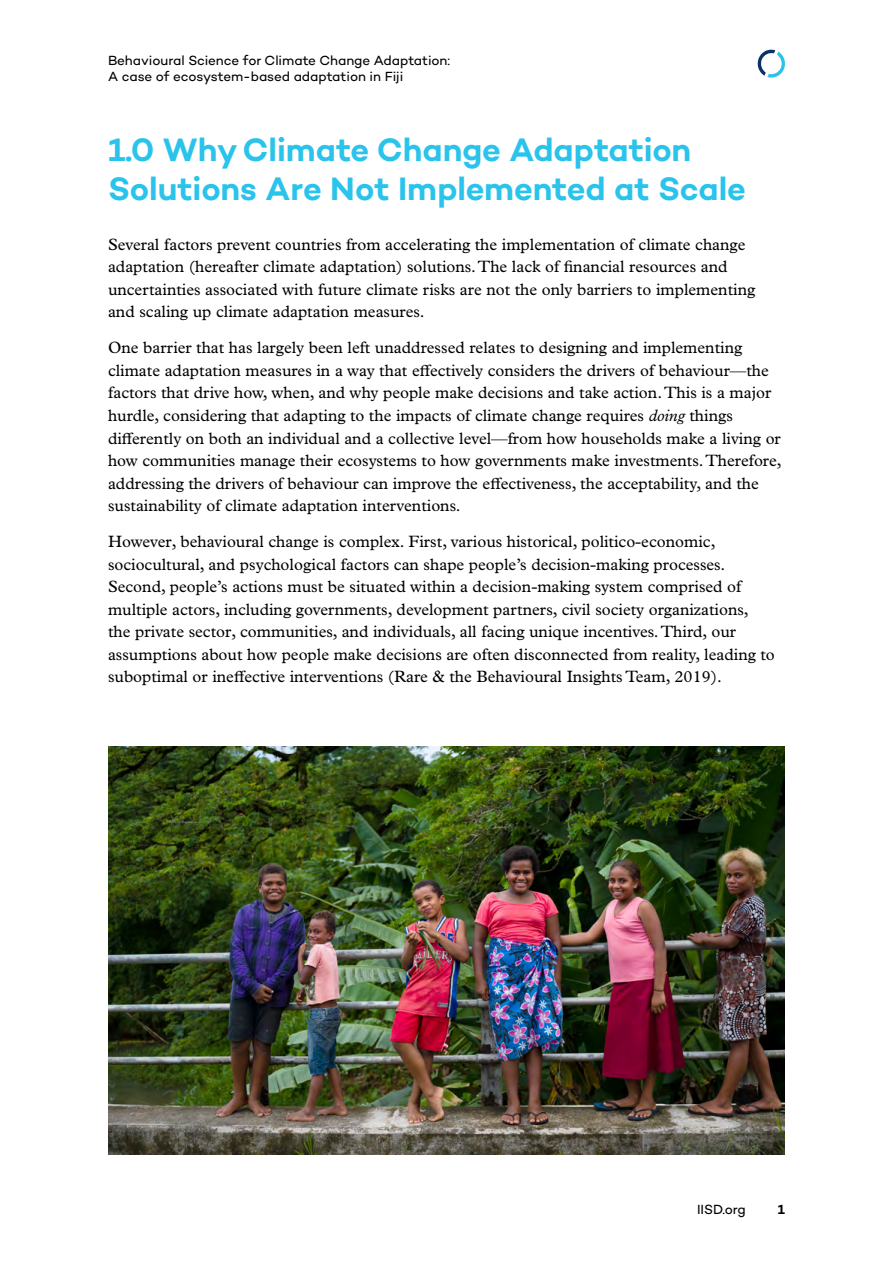
<style>
.page{position:relative;width:893px;height:1263px;background:#fff}
.page>*{position:absolute;margin:0;border:0;box-sizing:border-box;transform-origin:0 0}
.t1{font:600 33px/39px "Campton";letter-spacing:-.005em;color:#29c3ec}
.t2{font:16.5px/22.5px "Plantin MT Pro";color:#000}
.t3{font:13.5px/16.5px "Campton";letter-spacing:-.005em;color:#000}
.t4{font:600 13.5px "Campton";color:#000}
.s1{font-style:italic}
</style>
<div class="page">
<svg style="left:757px;top:49px;width:28px;height:29px"></svg>
<img style="left:108px;top:747px;width:677px;height:408px">
<p class="t3" style="left:108px;top:52px;width:344px">Behavioural Science for Climate Change Adaptation:<br>A case of ecosystem-based adaptation in Fiji</p>
<h1 class="t1" style="left:108px;top:130px;width:639px">1.0 Why Climate Change Adaptation<br>Solutions Are Not Implemented at Scale</h1>
<p class="t2" style="left:108px;top:233px;width:649px">Several factors prevent countries from accelerating the implementation of climate change adaptation (hereafter climate adaptation) solutions. The lack of financial resources and uncertainties associated with future climate risks are not the only barriers to implementing and scaling up climate adaptation measures.</p>
<p class="t2" style="left:108px;top:337px;width:675px">One barrier that has largely been left unaddressed relates to designing and implementing climate adaptation measures in a way that effectively considers the drivers of behaviour—the factors that drive how, when, and why people make decisions and take action. This is a major hurdle, considering that adapting to the impacts of climate change requires <span class="s1">doing</span> things differently on both an individual and a collective level—from how households make a living or how communities manage their ecosystems to how governments make investments. Therefore, addressing the drivers of behaviour can improve the effectiveness, the acceptability, and the sustainability of climate adaptation interventions.</p>
<p class="t2" style="left:108px;top:530px;width:668px">However, behavioural change is complex. First, various historical, politico-economic, sociocultural, and psychological factors can shape people’s decision-making processes.<br>Second, people’s actions must be situated within a decision-making system comprised of multiple actors, including governments, development partners, civil society organizations, the private sector, communities, and individuals, all facing unique incentives. Third, our assumptions about how people make decisions are often disconnected from reality, leading to suboptimal or ineffective interventions (Rare &amp; the Behavioural Insights Team, 2019).</p>
<p class="t3" style="left:697px;top:1201px;width:50px">IISD.org</p>
<p class="t4" style="left:778px;top:1201px;width:9px">1</p>
</div>
